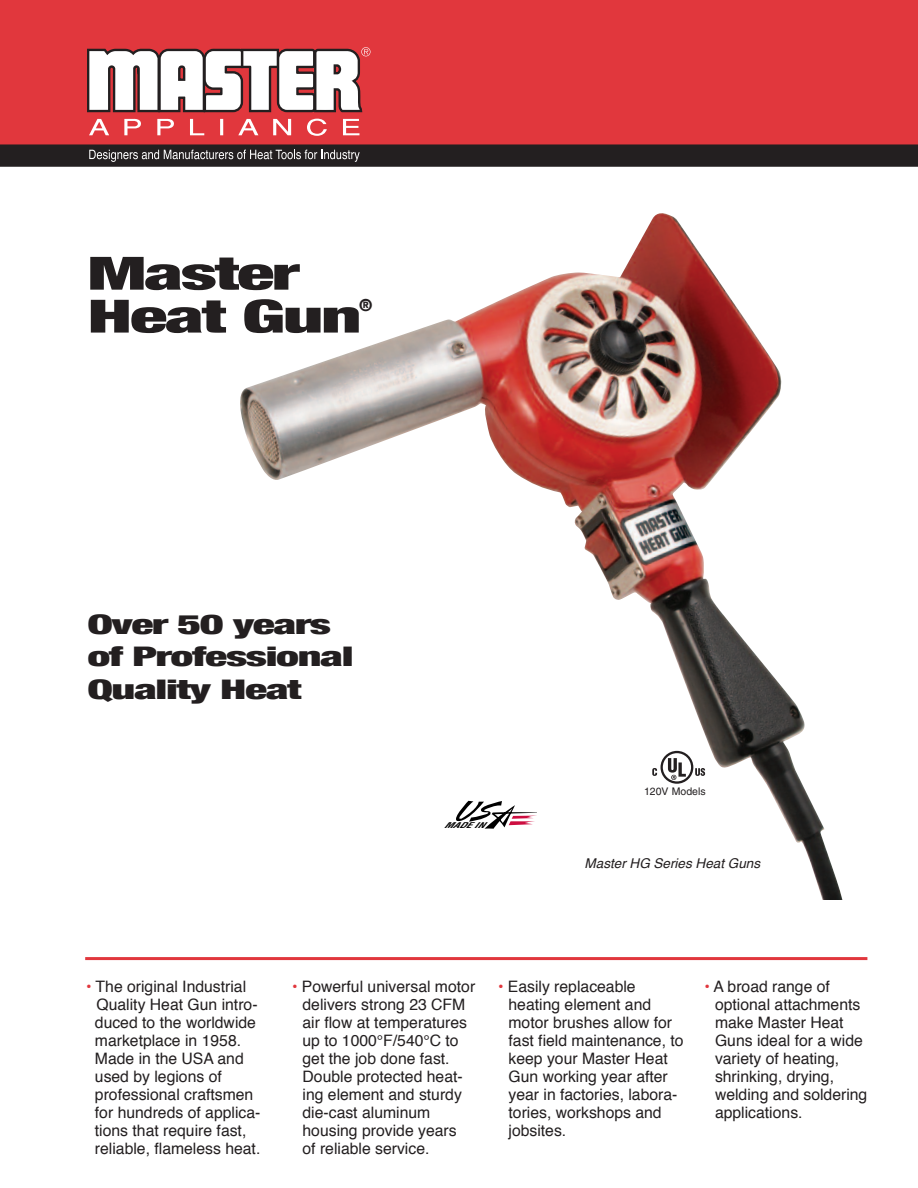
<style>
.page{position:relative;width:918px;height:1188px;background:#fff}
.page>*{position:absolute;margin:0;border:0;box-sizing:border-box;transform-origin:0 0}
.t1{font:900 condensed 45.9px/42.9px "Helvetica Neue";letter-spacing:-.03em;color:#231f20;scale:1.7 1}
.t2{font:900 condensed 27px/32.4px "Helvetica Neue";letter-spacing:-.03em;color:#231f20;scale:1.7 1}
.t3{font:900 condensed 16.65px "Helvetica Neue";color:#231f20}
.t4{font:15.75px/18px "Helvetica";color:#231f20}
.t5{font:italic 13.5px "Helvetica";color:#231f20}
.t6{font:10.5px "Helvetica";color:#231f20}
.t7{font:italic 700 condensed 7.8px "Helvetica";color:#000;scale:1.45 1}
.s1{font-weight:700;color:#e1373d}
</style>
<div class="page">
<div style="left:0;top:0;width:918px;height:149px;background:#e1373d"></div>
<svg style="left:0;top:144px;width:918px;height:23px;background:#31292a"></svg>
<svg style="left:87px;top:47px;width:284px;height:89px"></svg>
<img style="left:240px;top:213px;width:603px;height:687px">
<hr style="left:85px;top:957px;width:782px;height:3px;background:#e1373d">
<div style="left:661px;top:751px;width:32px;height:33px;border:2px solid #231f20;border-radius:50%"></div>
<svg style="left:668px;top:758px;width:18px;height:22px"></svg>
<svg style="left:695px;top:768px;width:10px;height:8px"></svg>
<svg style="left:652px;top:768px;width:5px;height:8px"></svg>
<div style="left:442px;top:800px;width:95px;height:55px;background:#fff"></div>
<svg style="left:456px;top:801px;width:81px;height:28px"></svg>
<h1 class="t1" style="left:87px;top:251px;width:163px">Master<br>Heat Gun</h1>
<p class="t3" style="left:359px;top:295px;width:15px">®</p>
<h2 class="t2" style="left:87px;top:608px;width:158px">Over 50 years of Professional<br>Quality Heat</h2>
<p class="t7" style="left:444px;top:821px;width:32px">MADE IN</p>
<p class="t6" style="left:644px;top:788px;width:63px">120V Models</p>
<p class="t5" style="left:585px;top:857px;width:177px">Master HG Series Heat Guns</p>
<p class="t4" style="left:303px;top:979px;width:174px;text-indent:-10px"><span class="s1">•</span> Powerful universal motor delivers strong 23 CFM air flow at temperatures up to 1000°F/540°C to get the job done fast.<br>Double protected heat&shy;ing element and sturdy die-cast aluminum housing provide years<br>of reliable service.</p>
<p class="t4" style="left:95px;top:979px;width:167px;text-indent:-9px"><span class="s1">•</span> The original Industrial<br>Quality Heat Gun intro&shy;duced to the worldwide marketplace in 1958.<br>Made in the USA and used by legions of professional craftsmen for hundreds of applica&shy;tions that require fast, reliable, flameless heat.</p>
<p class="t4" style="left:509px;top:979px;width:177px;text-indent:-10px"><span class="s1">•</span> Easily replaceable heating element and motor brushes allow for fast field maintenance, to keep your Master Heat<br>Gun working year after year in factories, labora&shy;tories, workshops and jobsites.</p>
<p class="t4" style="left:715px;top:979px;width:154px;text-indent:-10px"><span class="s1">•</span> A broad range of optional attachments make Master Heat<br>Guns ideal for a wide variety of heating, shrinking, drying, welding and soldering applications.</p>
</div>
